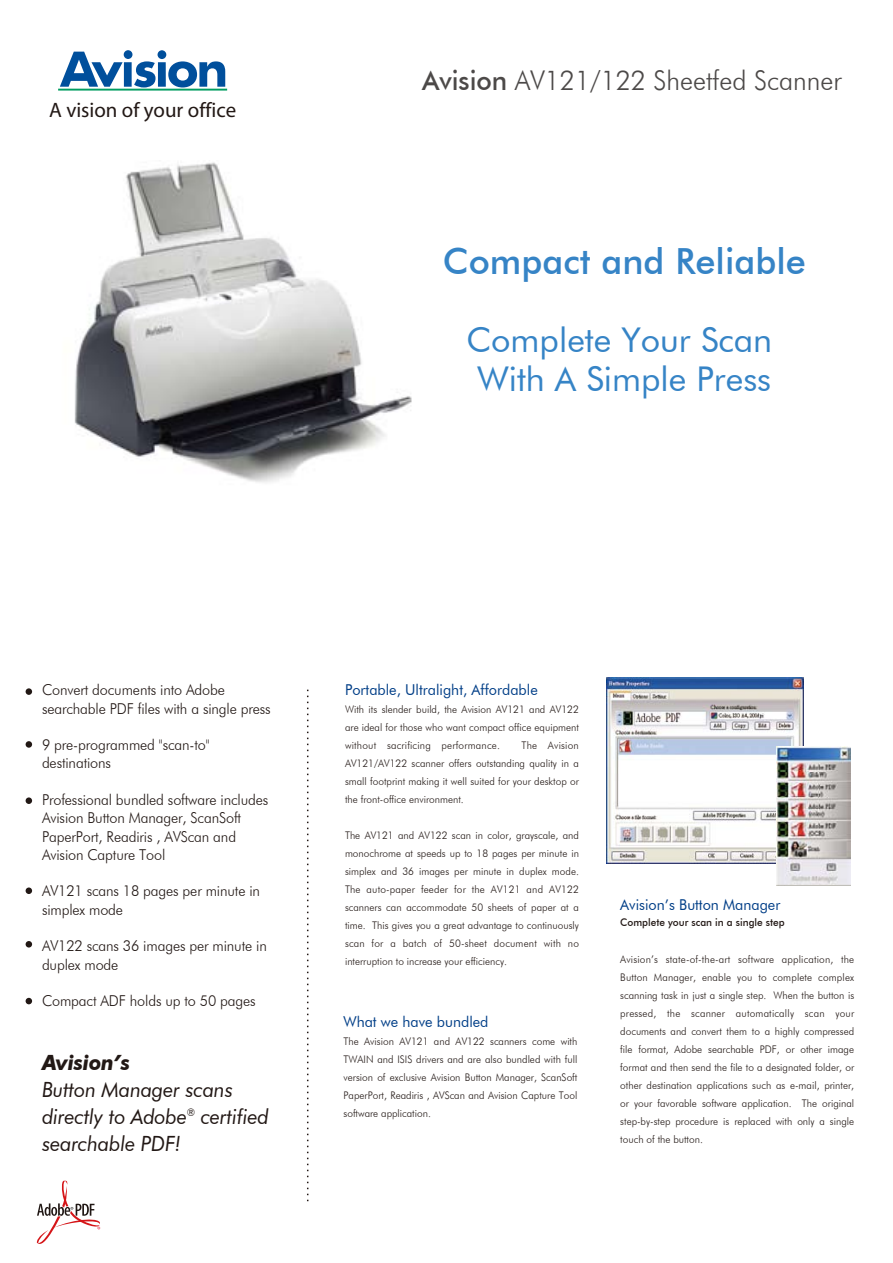
<style>
.page{position:relative;width:893px;height:1263px;background:#fff}
.page>*{position:absolute;margin:0;border:0;box-sizing:border-box;transform-origin:0 0}
.t1{font:500 36px "Futura BT";color:#3684c6}
.t2{font:34.2px/39px "Futura BT";color:#3684c6;text-align:center}
.t3{font:300 27.15px "Futura BT";color:#4c4948;scale:.96 1}
.t4{font:italic 21px/27px "Futura BT";letter-spacing:-.01em;color:#221815;scale:.96 1}
.t5{font:italic 700 21px "Futura BT";letter-spacing:-.01em;color:#221815;scale:.96 1}
.t6{font:20.85px "Myriad";color:#221815}
.t7{font:300 15px/18.3px "Futura BT";letter-spacing:-.01em;color:#221815;scale:.96 1}
.t8{font:15px "Futura BT";color:#003e87;scale:.96 1}
.t9{font:300 10.5px/18px "Futura BT";color:#221815;text-align:justify;scale:.96 1}
.t10{font:500 10.5px "Futura BT";color:#221815;scale:.96 1}
.s1{font-weight:500}
</style>
<div class="page">
<img style="left:606px;top:677px;width:197px;height:186px">
<svg style="left:60px;top:50px;width:165px;height:38px"></svg>
<hr style="left:58px;top:89px;width:169px;height:2px;background:#009d60">
<div style="left:26px;top:688px;width:6px;height:7px;background:#221815;border-radius:50%"></div>
<div style="left:26px;top:741px;width:6px;height:7px;background:#221815;border-radius:50%"></div>
<div style="left:26px;top:797px;width:6px;height:7px;background:#221815;border-radius:50%"></div>
<div style="left:26px;top:887px;width:6px;height:7px;background:#221815;border-radius:50%"></div>
<svg style="left:26px;top:941px;width:6px;height:6px"></svg>
<svg style="left:26px;top:998px;width:6px;height:6px"></svg>
<svg style="left:307px;top:689px;width:1px;height:512px"></svg>
<svg style="left:36px;top:1180px;width:65px;height:64px"></svg>
<img style="left:777px;top:746px;width:73px;height:139px">
<img style="left:74px;top:162px;width:338px;height:321px">
<h3 class="t6" style="left:49px;top:99px;width:189px">A vision of your office</h3>
<h3 class="t3" style="left:422px;top:64px;width:439px"><span class="s1">Avision</span> AV121/122 Sheetfed Scanner</h3>
<h1 class="t1" style="left:443px;top:240px;width:364px">Compact and Reliable</h1>
<h2 class="t2" style="left:466px;top:320px;width:307px">Complete Your Scan<br>With A Simple Press</h2>
<h3 class="t7" style="left:42px;top:681px;width:240px">Convert documents into Adobe searchable PDF files with a single press</h3>
<h3 class="t7" style="left:42px;top:735px;width:176px">9 pre-programmed "scan-to" destinations</h3>
<h3 class="t7" style="left:42px;top:790px;width:237px">Professional bundled software includes<br>Avision Button Manager, ScanSoft<br>PaperPort, Readiris , AVScan and<br>Avision Capture Tool</h3>
<h3 class="t7" style="left:42px;top:882px;width:229px">AV121 scans 18 pages per minute in simplex mode</h3>
<h3 class="t7" style="left:42px;top:937px;width:236px">AV122 scans 36 images per minute in duplex mode</h3>
<h3 class="t7" style="left:42px;top:991px;width:224px">Compact ADF holds up to 50 pages</h3>
<h3 class="t5" style="left:42px;top:1049px;width:93px">Avision’s</h3>
<h3 class="t4" style="left:42px;top:1075px;width:238px">Button Manager scans directly to Adobe<sup>®</sup> certified searchable PDF!</h3>
<h3 class="t8" style="left:345px;top:681px;width:202px">Portable, Ultralight, Affordable</h3>
<p class="t9" style="left:345px;top:700px;width:245px">With its slender build, the Avision AV121 and AV122 are ideal for those who want compact office equipment without sacrificing performance.</p>
<p class="t9" style="left:345px;top:736px;width:245px;text-indent:176px">The Avision AV121/AV122 scanner offers outstanding quality in a small footprint making it well suited for your desktop or the front-office environment.</p>
<p class="t9" style="left:345px;top:826px;width:245px">The AV121 and AV122 scan in color, grayscale, and monochrome at speeds up to 18 pages per minute in simplex and 36 images per minute in duplex mode.<br>The auto-paper feeder for the AV121 and AV122 scanners can accommodate 50 sheets of paper at a time. This gives you a great advantage to continuously scan for a batch of 50-sheet document with no interruption to increase your efficiency.</p>
<h3 class="t8" style="left:344px;top:1012px;width:153px">What we have bundled</h3>
<p class="t9" style="left:344px;top:1032px;width:245px">The Avision AV121 and AV122 scanners come with TWAIN and ISIS drivers and are also bundled with full version of exclusive Avision Button Manager, ScanSoft PaperPort, Readiris , AVScan and Avision Capture Tool software application.</p>
<h3 class="t8" style="left:620px;top:895px;width:168px">Avision’s Button Manager</h3>
<p class="t10" style="left:620px;top:916px;width:173px">Complete your scan in a single step</p>
<p class="t9" style="left:620px;top:950px;width:245px">Avision’s state-of-the-art software application, the Button Manager, enable you to complete complex scanning task in just a single step. When the button is pressed, the scanner automatically scan your documents and convert them to a highly compressed file format, Adobe searchable PDF, or other image format and then send the file to a designated folder, or other destination applications such as e-mail, printer, or your favorable software application. The original step-by-step procedure is replaced with only a single touch of the button.</p>
</div>
